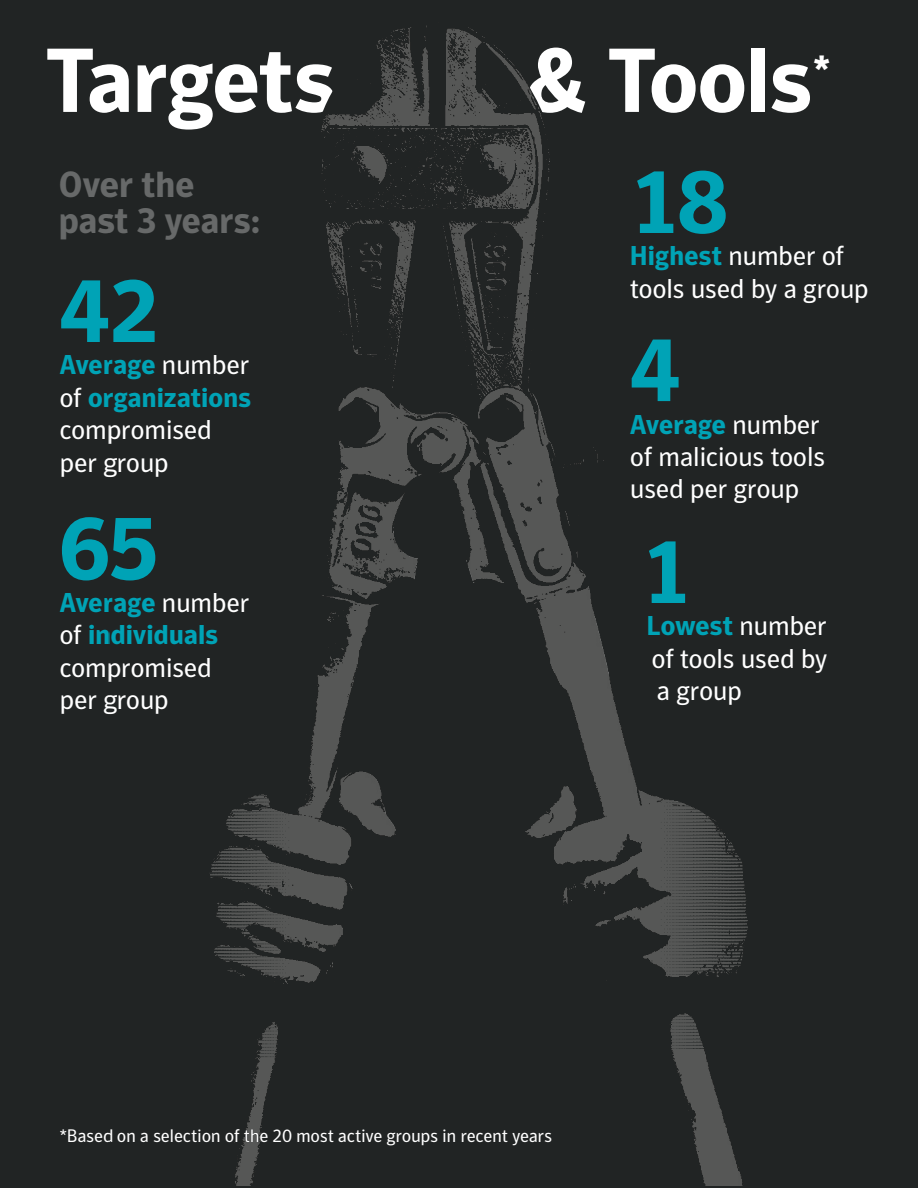
<style>
.page{position:relative;width:918px;height:1188px;background:#212424}
.page>*{position:absolute;margin:0;border:0;box-sizing:border-box;transform-origin:0 0}
.t1{font:700 90px "Symantec Sans";letter-spacing:-.025em;color:#fff}
.t2{font:700 90px "Symantec Sans";color:#00a3b6}
.t3{font:700 36px/36px "Symantec Sans";letter-spacing:-.015em;color:#676969}
.t4{font:27px/32.4px "Symantec Sans";letter-spacing:-.02em;color:#fff}
.t5{font:18px "Symantec Sans";letter-spacing:-.02em;color:#fff}
.s1{font-weight:700;color:#00a3b6}
</style>
<div class="page">
<img style="left:210px;top:25px;width:538px;height:1161px">
<h1 class="t1" style="left:45px;top:27px;width:294px">Targets</h1>
<h2 class="t3" style="left:58px;top:167px;width:203px">Over the past 3 years:</h2>
<h1 class="t2" style="left:59px;top:257px;width:102px">42</h1>
<p class="t4" style="left:59px;top:349px;width:194px"><span class="s1">Average</span> number of <span class="s1">organizations </span>compromised per group</p>
<h1 class="t2" style="left:59px;top:494px;width:101px">65</h1>
<p class="t4" style="left:59px;top:586px;width:192px"><span class="s1">Average</span> number of <span class="s1">individuals </span>compromised per group</p>
<h1 class="t1" style="left:525px;top:27px;width:308px">&amp; Tools<sup>*</sup></h1>
<h1 class="t2" style="left:630px;top:148px;width:100px">18</h1>
<p class="t4" style="left:630px;top:240px;width:240px"><span class="s1">Highest</span> number of tools used by a group</p>
<h1 class="t2" style="left:630px;top:316px;width:52px">4</h1>
<p class="t4" style="left:630px;top:408px;width:197px"><span class="s1">Average</span> number of malicious tools used per group</p>
<h1 class="t2" style="left:642px;top:518px;width:52px">1</h1>
<p class="t4" style="left:647px;top:610px;width:182px;text-align:justify"><span class="s1">Lowest</span> number of tools used by a group</p>
<p class="t5" style="left:59px;top:1126px;width:494px">*Based on a selection of the 20 most active groups in recent years</p>
</div>
